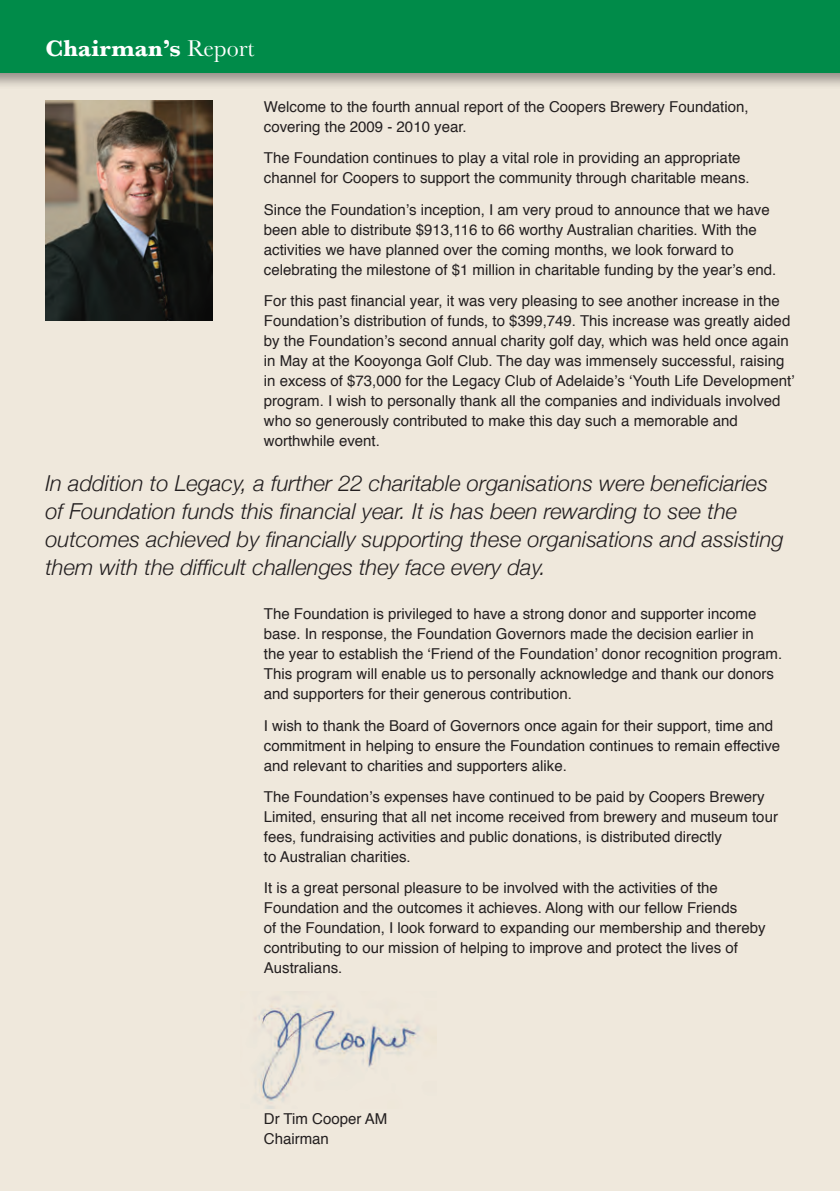
<style>
.page{position:relative;width:840px;height:1191px;background:#fff}
.page>*{position:absolute;margin:0;border:0;box-sizing:border-box;transform-origin:0 0}
.t1{font:700 24px "Baskerville";color:#fff}
.t2{font:italic 300 22px/28px "Helvetica Neue";color:#231f20}
.t3{font:15px/20px "Helvetica";color:#231f20}
.s1{font-weight:400}
</style>
<div class="page">
<div style="left:0;top:0;width:839px;height:1191px;background:#efe8dc"></div>
<div style="left:0;top:0;width:839px;height:90px;background:#231f20;opacity:.45"></div>
<div style="left:0;top:0;width:839px;height:72px;background:#008b49"></div>
<img style="left:45px;top:100px;width:168px;height:221px">
<img style="left:255px;top:1005px;width:165px;height:103px">
<h1 class="t1" style="left:45px;top:34px;width:210px">Chairman’s <span class="s1">Report</span></h1>
<p class="t3" style="left:264px;top:97px;width:486px">Welcome to the fourth annual report of the Coopers Brewery Foundation, covering the 2009 - 2010 year.</p>
<p class="t3" style="left:264px;top:148px;width:487px">The Foundation continues to play a vital role in providing an appropriate channel for Coopers to support the community through charitable means.</p>
<p class="t3" style="left:264px;top:200px;width:513px">Since the Foundation’s inception, I am very proud to announce that we have been able to distribute $913,116 to 66 worthy Australian charities. With the activities we have planned over the coming months, we look forward to celebrating the milestone of $1 million in charitable funding by the year’s end.</p>
<p class="t3" style="left:264px;top:291px;width:532px">For this past financial year, it was very pleasing to see another increase in the Foundation’s distribution of funds, to $399,749. This increase was greatly aided by the Foundation’s second annual charity golf day, which was held once again in May at the Kooyonga Golf Club. The day was immensely successful, raising in excess of $73,000 for the Legacy Club of Adelaide’s ‘Youth Life Development’ program. I wish to personally thank all the companies and individuals involved who so generously contributed to make this day such a memorable and worthwhile event.</p>
<p class="t2" style="left:45px;top:468px;width:739px">In addition to Legacy, a further 22 charitable organisations were beneficiaries of Foundation funds this financial year. It is has been rewarding to see the outcomes achieved by financially supporting these organisations and assisting them with the difficult challenges they face every day.</p>
<p class="t3" style="left:264px;top:604px;width:519px">The Foundation is privileged to have a strong donor and supporter income base. In response, the Foundation Governors made the decision earlier in<br>the year to establish the ‘Friend of the Foundation’ donor recognition program.<br>This program will enable us to personally acknowledge and thank our donors and supporters for their generous contribution.</p>
<p class="t3" style="left:264px;top:715px;width:517px">I wish to thank the Board of Governors once again for their support, time and commitment in helping to ensure the Foundation continues to remain effective and relevant to charities and supporters alike.</p>
<p class="t3" style="left:264px;top:787px;width:515px">The Foundation’s expenses have continued to be paid by Coopers Brewery Limited, ensuring that all net income received from brewery and museum tour fees, fundraising activities and public donations, is distributed directly<br>to Australian charities.</p>
<p class="t3" style="left:264px;top:878px;width:503px">It is a great personal pleasure to be involved with the activities of the Foundation and the outcomes it achieves. Along with our fellow Friends<br>of the Foundation, I look forward to expanding our membership and thereby contributing to our mission of helping to improve and protect the lives of Australians.</p>
<p class="t3" style="left:264px;top:1108px;width:125px">Dr Tim Cooper AM<br>Chairman</p>
</div>
